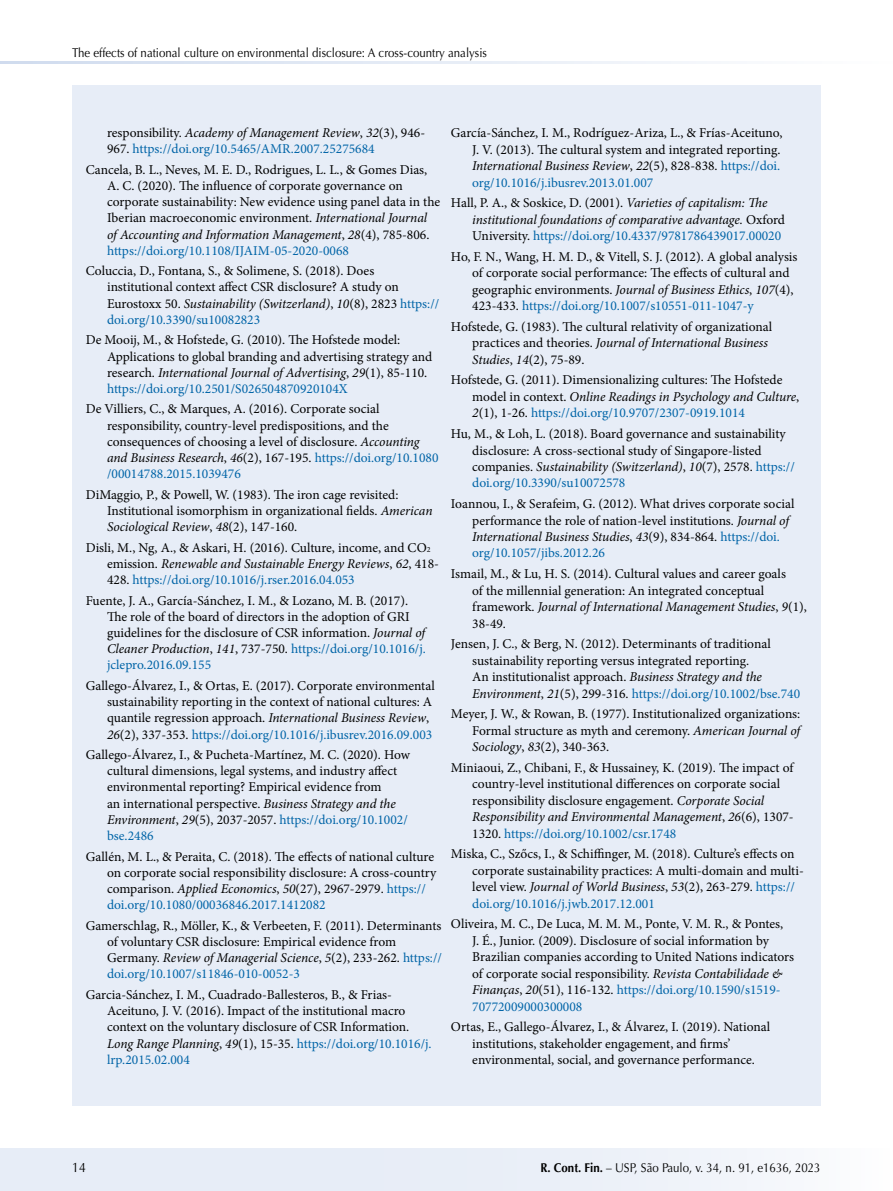
<style>
.page{position:relative;width:893px;height:1191px;background:#fff}
.page>*{position:absolute;margin:0;border:0;box-sizing:border-box;transform-origin:0 0}
.t1{font:13.5px/16.2px "Minion Pro";color:#000}
.t2{font:italic 13.5px/16.5px "Minion Pro";letter-spacing:-.01em;color:#000}
.t3{font:13.5px/16.2px "Minion Pro";color:#0064a7}
.t4{font:13.5px "Optima LT Std";color:#000;scale:.9 1}
.t5{font:12.75px "Optima LT Std";color:#000;scale:.9 1}
.s1{color:#000}
.s2{font-style:italic;color:#000}
.s3{font-style:italic}
.s4{color:#0064a7}
.s5{font-size:7.8px}
.s6{font-style:normal}
.s7{font-style:normal;color:#0064a7}
.s8{font-weight:700}
</style>
<div class="page">
<div style="left:0;top:1148px;width:893px;height:43px;background:#e7edf7"></div>
<hr style="left:0;top:61px;width:893px;height:3px;background:#cfdbee">
<div style="left:72px;top:85px;width:749px;height:1021px;background:#e7edf7"></div>
<p class="t5" style="left:72px;top:45px;width:462px">The effects of national culture on environmental disclosure: A cross-country analysis</p>
<p class="t3" style="left:107px;top:125px;width:320px"><span class="s1">responsibility.</span> <span class="s2">Academy of Management Review</span><span class="s1">,</span> <span class="s2">32</span><span class="s1">(3), 946-<br>967.</span> https://doi.org/10.5465/AMR.2007.25275684</p>
<p class="t1" style="left:107px;top:161px;width:335px;text-indent:-21px">Cancela, B. L., Neves, M. E. D., Rodrigues, L. L., &amp; Gomes Dias, A. C. (2020). The influence of corporate governance on corporate sustainability: New evidence using panel data in the Iberian macroeconomic environment. <span class="s3">International Journal of Accounting and Information Management</span>, <span class="s3">28</span>(4), 785-806. <span class="s4">https://doi.org/10.1108/IJAIM-05-2020-0068</span></p>
<p class="t1" style="left:107px;top:263px;width:334px;text-indent:-21px">Coluccia, D., Fontana, S., &amp; Solimene, S. (2018). Does institutional context affect CSR disclosure? A study on Eurostoxx 50. <span class="s3">Sustainability (Switzerland)</span>, <span class="s3">10</span>(8), 2823 <span class="s4">https:// doi.org/10.3390/su10082823</span></p>
<p class="t1" style="left:107px;top:332px;width:327px;text-indent:-21px">De Mooij, M., &amp; Hofstede, G. (2010). The Hofstede model:<br>Applications to global branding and advertising strategy and research. <span class="s3">International Journal of Advertising</span>, <span class="s3">29</span>(1), 85-110. <span class="s4">https://doi.org/10.2501/S026504870920104X</span></p>
<p class="t1" style="left:107px;top:401px;width:333px;text-indent:-21px">De Villiers, C., &amp; Marques, A. (2016). Corporate social responsibility, country-level predispositions, and the consequences of choosing a level of disclosure. <span class="s3">Accounting and Business Research</span>, <span class="s3">46</span>(2), 167-195. <span class="s4">https://doi.org/10.1080 /00014788.2015.1039476</span></p>
<p class="t1" style="left:107px;top:486px;width:327px;text-indent:-21px">DiMaggio, P., &amp; Powell, W. (1983). The iron cage revisited:<br>Institutional isomorphism in organizational fields. <span class="s3">American<br>Sociological Review</span>, <span class="s3">48</span>(2), 147-160.</p>
<p class="t1" style="left:107px;top:539px;width:333px;text-indent:-21px">Disli, M., Ng, A., &amp; Askari, H. (2016). Culture, income, and CO<span class="s5">2 </span>emission. <span class="s3">Renewable and Sustainable Energy Reviews</span>, <span class="s3">62</span>, 418-<br>428. <span class="s4">https://doi.org/10.1016/j.rser.2016.04.053</span></p>
<p class="t1" style="left:107px;top:592px;width:320px;text-indent:-21px">Fuente, J. A., García-Sánchez, I. M., &amp; Lozano, M. B. (2017).<br>The role of the board of directors in the adoption of GRI guidelines for the disclosure of CSR information. <span class="s3">Journal of Cleaner Production</span>, <span class="s3">141</span>, 737-750. <span class="s4">https://doi.org/10.1016/j. jclepro.2016.09.155</span></p>
<p class="t1" style="left:107px;top:677px;width:329px;text-indent:-21px">Gallego-Álvarez, I., &amp; Ortas, E. (2017). Corporate environmental sustainability reporting in the context of national cultures: A quantile regression approach. <span class="s3">International Business Review</span>, <span class="s3">26</span>(2), 337-353. <span class="s4">https://doi.org/10.1016/j.ibusrev.2016.09.003</span></p>
<p class="t1" style="left:107px;top:746px;width:304px;text-indent:-21px">Gallego-Álvarez, I., &amp; Pucheta-Martínez, M. C. (2020). How cultural dimensions, legal systems, and industry affect environmental reporting? Empirical evidence from<br>an international perspective. <span class="s3">Business Strategy and the Environment</span>, <span class="s3">29</span>(5), 2037-2057. <span class="s4">https://doi.org/10.1002/ bse.2486</span></p>
<p class="t1" style="left:107px;top:848px;width:331px;text-indent:-21px">Gallén, M. L., &amp; Peraita, C. (2018). The effects of national culture on corporate social responsibility disclosure: A cross-country comparison. <span class="s3">Applied Economics</span>, <span class="s3">50</span>(27), 2967-2979. <span class="s4">https:// doi.org/10.1080/00036846.2017.1412082</span></p>
<p class="t1" style="left:107px;top:917px;width:336px;text-indent:-21px">Gamerschlag, R., Möller, K., &amp; Verbeeten, F. (2011). Determinants of voluntary CSR disclosure: Empirical evidence from Germany. <span class="s3">Review of Managerial Science</span>, <span class="s3">5</span>(2), 233-262. <span class="s4">https:// doi.org/10.1007/s11846-010-0052-3</span></p>
<p class="t1" style="left:107px;top:986px;width:326px;text-indent:-21px">Garcia-Sánchez, I. M., Cuadrado-Ballesteros, B., &amp; Frias-Aceituno, J. V. (2016). Impact of the institutional macro context on the voluntary disclosure of CSR Information.<br><span class="s3">Long Range Planning</span>, <span class="s3">49</span>(1), 15-35. <span class="s4">https://doi.org/10.1016/j. lrp.2015.02.004</span></p>
<p class="t1" style="left:472px;top:125px;width:312px;text-indent:-21px">García-Sánchez, I. M., Rodríguez-Ariza, L., &amp; Frías-Aceituno, J. V. (2013). The cultural system and integrated reporting.<br><span class="s3">International Business Review</span>, <span class="s3">22</span>(5), 828-838. <span class="s4">https://doi. org/10.1016/j.ibusrev.2013.01.007</span></p>
<p class="t2" style="left:472px;top:195px;width:314px;text-indent:-21px"><span class="s6">Hall, P. A., &amp; Soskice, D. (2001).</span> Varieties of capitalism: The institutional foundations of comparative advantage. <span class="s6">Oxford<br>University.</span> <span class="s7">https://doi.org/10.4337/9781786439017.00020</span></p>
<p class="t1" style="left:472px;top:248px;width:327px;text-indent:-21px">Ho, F. N., Wang, H. M. D., &amp; Vitell, S. J. (2012). A global analysis of corporate social performance: The effects of cultural and geographic environments. <span class="s3">Journal of Business Ethics</span>, <span class="s3">107</span>(4), 423-433. <span class="s4">https://doi.org/10.1007/s10551-011-1047-y</span></p>
<p class="t1" style="left:472px;top:318px;width:302px;text-indent:-21px">Hofstede, G. (1983). The cultural relativity of organizational practices and theories. <span class="s3">Journal of International Business<br>Studies</span>, <span class="s3">14</span>(2), 75-89.</p>
<p class="t1" style="left:472px;top:372px;width:329px;text-indent:-21px">Hofstede, G. (2011). Dimensionalizing cultures: The Hofstede model in context. <span class="s3">Online Readings in Psychology and Culture</span>,<br><span class="s3">2</span>(1), 1-26. <span class="s4">https://doi.org/10.9707/2307-0919.1014</span></p>
<p class="t1" style="left:472px;top:425px;width:324px;text-indent:-21px">Hu, M., &amp; Loh, L. (2018). Board governance and sustainability disclosure: A cross-sectional study of Singapore-listed companies. <span class="s3">Sustainability (Switzerland)</span>, <span class="s3">10</span>(7), 2578. <span class="s4">https:// doi.org/10.3390/su10072578</span></p>
<p class="t1" style="left:472px;top:495px;width:324px;text-indent:-21px">Ioannou, I., &amp; Serafeim, G. (2012). What drives corporate social performance the role of nation-level institutions. <span class="s3">Journal of International Business Studies</span>, <span class="s3">43</span>(9), 834-864. <span class="s4">https://doi. org/10.1057/jibs.2012.26</span></p>
<p class="t1" style="left:472px;top:565px;width:336px;text-indent:-21px">Ismail, M., &amp; Lu, H. S. (2014). Cultural values and career goals<br>of the millennial generation: An integrated conceptual framework. <span class="s3">Journal of International Management Studies</span>, <span class="s3">9</span>(1), 38-49.</p>
<p class="t1" style="left:472px;top:635px;width:329px;text-indent:-21px">Jensen, J. C., &amp; Berg, N. (2012). Determinants of traditional sustainability reporting versus integrated reporting.<br>An institutionalist approach. <span class="s3">Business Strategy and the Environment</span>, <span class="s3">21</span>(5), 299-316. <span class="s4">https://doi.org/10.1002/bse.740</span></p>
<p class="t1" style="left:472px;top:706px;width:330px;text-align:justify;text-indent:-21px">Meyer, J. W., &amp; Rowan, B. (1977). Institutionalized organizations:<br>Formal structure as myth and ceremony. <span class="s3">American Journal of Sociology</span>, <span class="s3">83</span>(2), 340-363.</p>
<p class="t1" style="left:472px;top:759px;width:323px;text-indent:-21px">Miniaoui, Z., Chibani, F., &amp; Hussainey, K. (2019). The impact of country-level institutional differences on corporate social responsibility disclosure engagement. <span class="s3">Corporate Social Responsibility and Environmental Management</span>, <span class="s3">26</span>(6), 1307- 1320. <span class="s4">https://doi.org/10.1002/csr.1748</span></p>
<p class="t1" style="left:472px;top:846px;width:333px;text-indent:-21px">Miska, C., Szőcs, I., &amp; Schiffinger, M. (2018). Culture’s effects on corporate sustainability practices: A multi-domain and multi&shy;level view. <span class="s3">Journal of World Business</span>, <span class="s3">53</span>(2), 263-279. <span class="s4">https:// doi.org/10.1016/j.jwb.2017.12.001</span></p>
<p class="t1" style="left:472px;top:916px;width:323px;text-indent:-21px">Oliveira, M. C., De Luca, M. M. M., Ponte, V. M. R., &amp; Pontes,<br>J. É., Junior. (2009). Disclosure of social information by Brazilian companies according to United Nations indicators of corporate social responsibility. <span class="s3">Revista Contabilidade &amp; Finanças</span>, <span class="s3">20</span>(51), 116-132. <span class="s4">https://doi.org/10.1590/s1519- 70772009000300008</span></p>
<p class="t1" style="left:472px;top:1018px;width:299px;text-indent:-21px">Ortas, E., Gallego-Álvarez, I., &amp; Álvarez, I. (2019). National institutions, stakeholder engagement, and firms’ environmental, social, and governance performance.</p>
<p class="t4" style="left:72px;top:1160px;width:17px">14</p>
<p class="t5" style="left:541px;top:1160px;width:313px"><span class="s8">R. Cont. Fin.</span> – USP, São Paulo, v. 34, n. 91, e1636, 2023</p>
</div>
